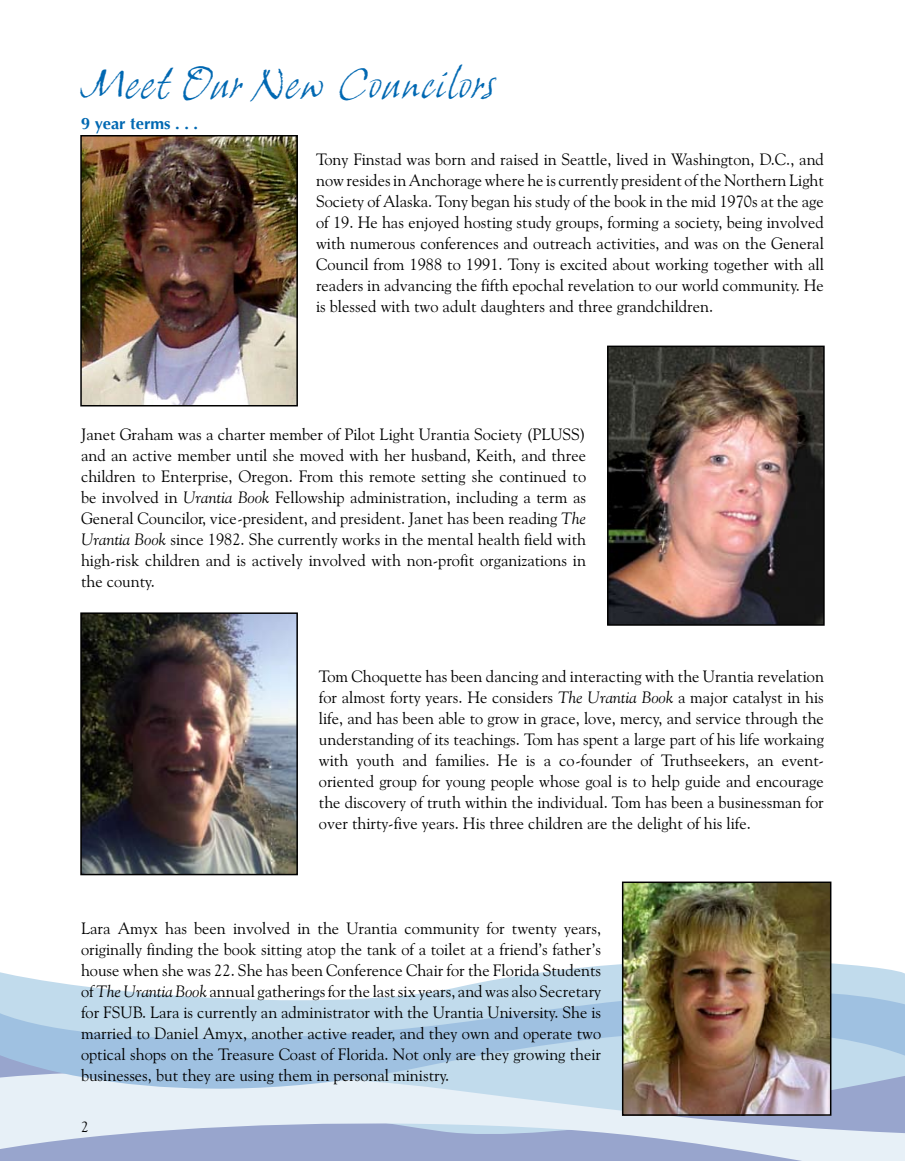
<style>
.page{position:relative;width:905px;height:1161px;background:#fff}
.page>*{position:absolute;margin:0;border:0;box-sizing:border-box;transform-origin:0 0}
.t1{font:italic 42px "Grimshaw Hand ITC";color:#0068b2}
.t2{font:16.5px/21px "Goudy Old Style BT";color:#000;text-align:justify}
.t3{font:700 16.5px "Optima";color:#0068b2}
.s1{font-style:italic}
</style>
<div class="page">
<svg style="left:0;top:959px;width:904px;height:16px"></svg>
<svg style="left:0;top:1119px;width:904px;height:42px;background:#b6c2dd"></svg>
<svg style="left:0;top:975px;width:904px;height:144px;background:#c1d8eb"></svg>
<svg style="left:904px;top:973px;width:1px;height:188px"></svg>
<img style="left:83px;top:138px;width:212px;height:265px">
<div style="left:80px;top:135px;width:218px;height:271px;border:2px solid #000"></div>
<img style="left:610px;top:349px;width:211px;height:274px">
<div style="left:607px;top:346px;width:217px;height:280px;border:2px solid #000"></div>
<img style="left:83px;top:615px;width:212px;height:257px">
<div style="left:80px;top:612px;width:218px;height:263px;border:2px solid #000"></div>
<img style="left:625px;top:885px;width:203px;height:228px">
<div style="left:622px;top:882px;width:209px;height:234px;border:2px solid #000"></div>
<h1 class="t1" style="left:81px;top:58px;width:416px">Meet Our New Councilors</h1>
<p class="t3" style="left:81px;top:114px;width:119px">9 year terms . . .</p>
<p class="t2" style="left:316px;top:148px;width:509px">Tony Finstad was born and raised in Seattle, lived in Washington, D.C., and now resides in Anchorage where he is currently president of the Northern Light Society of Alaska. Tony began his study of the book in the mid 1970s at the age of 19. He has enjoyed hosting study groups, forming a society, being involved with numerous conferences and outreach activities, and was on the General Council from 1988 to 1991. Tony is excited about working together with all readers in advancing the fifth epochal revelation to our world community. He is blessed with two adult daughters and three grandchildren.</p>
<p class="t2" style="left:81px;top:423px;width:506px">Janet Graham was a charter member of Pilot Light Urantia Society (PLUSS) and an active member until she moved with her husband, Keith, and three children to Enterprise, Oregon. From this remote setting she continued to be involved in <span class="s1">Urantia Book</span> Fellowship administration, including a term as General Councilor, vice-president, and president. Janet has been reading <span class="s1">The Urantia Book</span> since 1982. She currently works in the mental health field with high-risk children and is actively involved with non-profit organizations in the county.</p>
<p class="t2" style="left:319px;top:665px;width:506px">Tom Choquette has been dancing and interacting with the Urantia revelation for almost forty years. He considers <span class="s1">The Urantia Book</span> a major catalyst in his life, and has been able to grow in grace, love, mercy, and service through the understanding of its teachings. Tom has spent a large part of his life workaing with youth and families. He is a co-founder of Truthseekers, an event&shy;oriented group for young people whose goal is to help guide and encourage the discovery of truth within the individual. Tom has been a businessman for over thirty-five years. His three children are the delight of his life.</p>
<p class="t2" style="left:81px;top:918px;width:521px">Lara Amyx has been involved in the Urantia community for twenty years, originally finding the book sitting atop the tank of a toilet at a friend’s father’s house when she was 22. She has been Conference Chair for the Florida Students of <span class="s1">The Urantia Book</span> annual gatherings for the last six years, and was also Secretary for FSUB. Lara is currently an administrator with the Urantia University. She is married to Daniel Amyx, another active reader, and they own and operate two optical shops on the Treasure Coast of Florida. Not only are they growing their businesses, but they are using them in personal ministry.</p>
</div>
